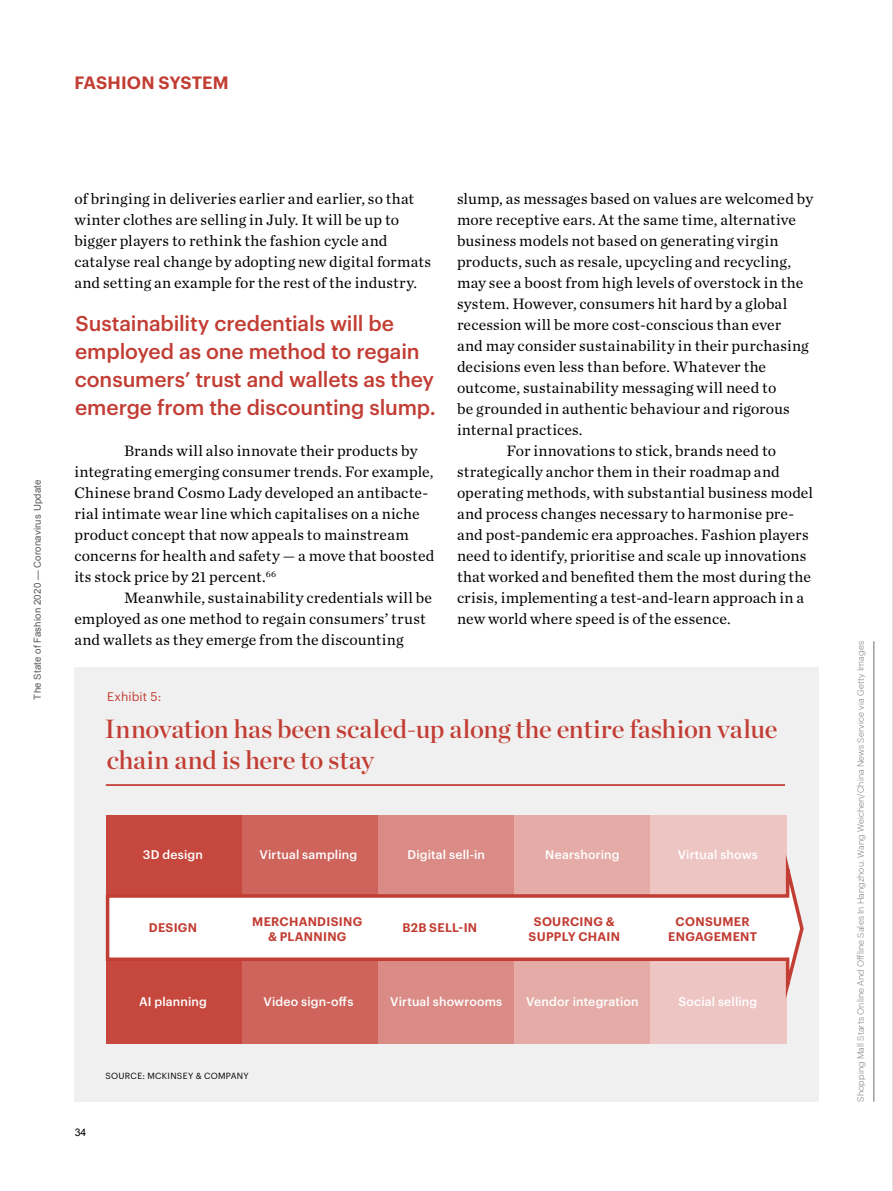
<style>
.page{position:relative;width:893px;height:1191px;background:#fff}
.page>*{position:absolute;margin:0;border:0;box-sizing:border-box;transform-origin:0 0}
.t1{font:26.25px/31.5px "Chronicle Display Semi";letter-spacing:-.005em;color:#c23d33}
.t2{font:500 21px/28px "Graphik";letter-spacing:-.005em;color:#c23d33}
.t3{font:600 17.5px "Graphik";letter-spacing:.005em;color:#c23d33}
.t4{font:15.75px/21px "Chronicle Text G1";letter-spacing:.01em;color:#000}
.t5{font:500 12.25px "Graphik";letter-spacing:.015em;color:#fff}
.t6{font:600 12.25px/14.7px "Graphik";letter-spacing:.02em;color:#c23d33;text-align:center}
.t7{font:12.25px "Graphik";letter-spacing:.01em;color:#c23d33}
.t8{font:10.5px "Arial";color:#000}
.t9{font:9.62px "Arial";letter-spacing:.02em;color:#575756}
.t10{font:300 8.75px "Graphik";letter-spacing:.02em;color:#706f6f}
.t11{font:8.75px "Graphik";letter-spacing:.035em;color:#000}
</style>
<div class="page">
<div style="left:74px;top:667px;width:745px;height:434px;background:#f0f0f0"></div>
<hr style="left:106px;top:784px;width:679px;height:2px;background:#c23d33">
<div style="left:106px;top:815px;width:136px;height:228px;background:#c5473d"></div>
<div style="left:242px;top:815px;width:137px;height:228px;background:#ce645c"></div>
<div style="left:379px;top:815px;width:136px;height:228px;background:#da8b85"></div>
<div style="left:515px;top:815px;width:136px;height:228px;background:#e5aca7"></div>
<div style="left:650px;top:815px;width:136px;height:228px;background:#edc5c2"></div>
<svg style="left:105px;top:865px;width:699px;height:147px"></svg>
<hr style="left:873px;top:641px;width:1px;height:460px;background:#706f6f">
<hr style="left:892px;top:0;width:1px;height:1191px;background:#c6c6c6">
<p class="t3" style="left:74px;top:69px;width:156px">FASHION SYSTEM</p>
<p class="t9" style="left:31px;top:699px;width:221px;rotate:-90deg">The State of Fashion 2020 — Coronavirus Update</p>
<p class="t4" style="left:74px;top:187px;width:358px">of bringing in deliveries earlier and earlier, so that winter clothes are selling in July. It will be up to bigger players to rethink the fashion cycle and catalyse real change by adopting new digital formats and setting an example for the rest of the industry.</p>
<h2 class="t2" style="left:75px;top:308px;width:363px">Sustainability credentials will be employed as one method to regain consumers’ trust and wallets as they emerge from the discounting slump.</h2>
<p class="t4" style="left:74px;top:439px;width:362px;text-indent:50px">Brands will also innovate their products by integrating emerging consumer trends. For example, Chinese brand Cosmo Lady developed an antibacte&shy;rial intimate wear line which capitalises on a niche product concept that now appeals to mainstream concerns for health and safety — a move that boosted its stock price by 21 percent.<sup>66</sup></p>
<p class="t4" style="left:74px;top:586px;width:359px;text-indent:50px">Meanwhile, sustainability credentials will be employed as one method to regain consumers’ trust and wallets as they emerge from the discounting</p>
<p class="t4" style="left:457px;top:187px;width:358px">slump, as messages based on values are welcomed by</p>
<p class="t4" style="left:457px;top:208px;width:340px">more receptive ears. At the same time, alternative</p>
<p class="t4" style="left:457px;top:229px;width:323px">business models not based on generating virgin</p>
<p class="t4" style="left:457px;top:250px;width:336px">products, such as resale, upcycling and recycling,</p>
<p class="t4" style="left:457px;top:271px;width:348px">may see a boost from high levels of overstock in the</p>
<p class="t4" style="left:457px;top:292px;width:332px">system. However, consumers hit hard by a global</p>
<p class="t4" style="left:457px;top:313px;width:326px">recession will be more cost-conscious than ever</p>
<p class="t4" style="left:457px;top:334px;width:353px">and may consider sustainability in their purchasing</p>
<p class="t4" style="left:457px;top:355px;width:311px">decisions even less than before. Whatever the</p>
<p class="t4" style="left:457px;top:376px;width:321px">outcome, sustainability messaging will need to</p>
<p class="t4" style="left:457px;top:397px;width:334px">be grounded in authentic behaviour and rigorous</p>
<p class="t4" style="left:457px;top:418px;width:127px">internal practices.</p>
<p class="t4" style="left:507px;top:439px;width:271px">For innovations to stick, brands need to</p>
<p class="t4" style="left:457px;top:460px;width:324px">strategically anchor them in their roadmap and</p>
<p class="t4" style="left:457px;top:481px;width:357px">operating methods, with substantial business model</p>
<p class="t4" style="left:457px;top:502px;width:339px">and process changes necessary to harmonise pre-</p>
<p class="t4" style="left:457px;top:523px;width:353px">and post-pandemic era approaches. Fashion players</p>
<p class="t4" style="left:457px;top:544px;width:351px">need to identify, prioritise and scale up innovations</p>
<p class="t4" style="left:457px;top:565px;width:355px">that worked and benefited them the most during the</p>
<p class="t4" style="left:457px;top:586px;width:349px">crisis, implementing a test-and-learn approach in a</p>
<p class="t4" style="left:457px;top:607px;width:275px">new world where speed is of the essence.</p>
<p class="t7" style="left:107px;top:687px;width:56px">Exhibit 5:</p>
<h1 class="t1" style="left:104px;top:711px;width:674px">Innovation has been scaled-up along the entire fashion value chain and is here to stay</h1>
<p class="t5" style="left:143px;top:845px;width:62px">3D design</p>
<p class="t6" style="left:149px;top:919px;width:50px">DESIGN</p>
<p class="t5" style="left:139px;top:992px;width:69px">AI planning</p>
<p class="t5" style="left:260px;top:845px;width:99px">Virtual sampling</p>
<p class="t6" style="left:252px;top:913px;width:112px">MERCHANDISING &amp; PLANNING</p>
<p class="t5" style="left:263px;top:992px;width:92px">Video sign-offs</p>
<p class="t8" style="left:75px;top:1125px;width:13px">34</p>
<p class="t11" style="left:105px;top:1069px;width:145px">SOURCE: MCKINSEY &amp; COMPANY</p>
<p class="t5" style="left:407px;top:845px;width:79px">Digital sell-in</p>
<p class="t5" style="left:545px;top:845px;width:76px">Nearshoring</p>
<p class="t5" style="left:678px;top:845px;width:82px">Virtual shows</p>
<p class="t6" style="left:402px;top:919px;width:76px">B2B SELL-IN</p>
<p class="t6" style="left:529px;top:913px;width:93px">SOURCING &amp;<br>SUPPLY CHAIN</p>
<p class="t6" style="left:668px;top:913px;width:90px">CONSUMER<br>ENGAGEMENT</p>
<p class="t5" style="left:390px;top:992px;width:114px">Virtual showrooms</p>
<p class="t5" style="left:526px;top:992px;width:114px">Vendor integration</p>
<p class="t5" style="left:678px;top:992px;width:81px">Social selling</p>
<p class="t10" style="left:854px;top:1101px;width:462px;rotate:-90deg">Shopping Mall Starts Online And Offline Sales In Hangzhou. Wang Weichen/China News Service via Getty Images</p>
</div>
